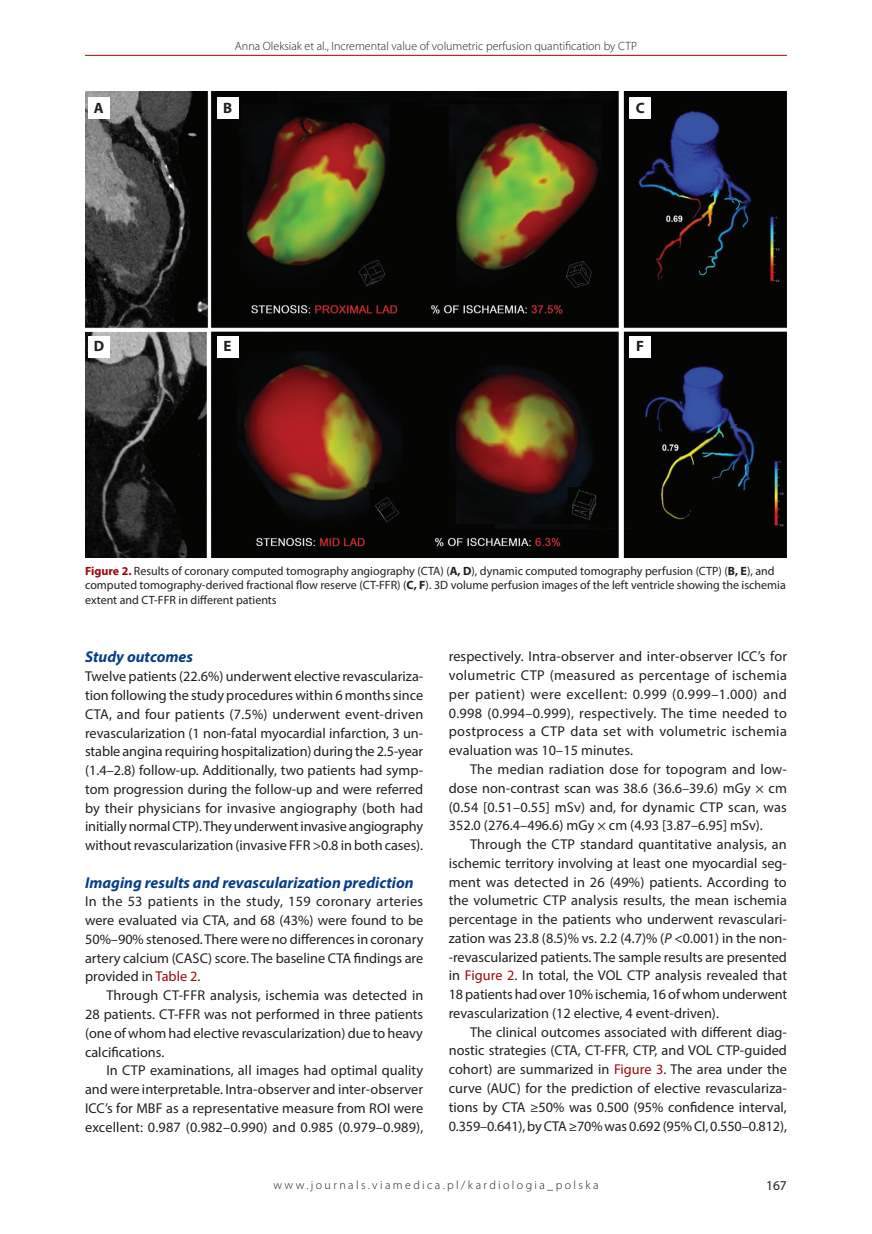
<style>
.page{position:relative;width:872px;height:1234px;background:#fff}
.page>*{position:absolute;margin:0;border:0;box-sizing:border-box;transform-origin:0 0}
.t1{font:italic 700 15.75px "Myriad Pro";color:#083e89}
.t2{font:700 15px "Myriad Pro";color:#231f20}
.t3{font:14.25px/18.8px "Myriad Pro";color:#231f20;text-align:justify}
.t4{font:13.5px "Myriad Pro";color:#231f20}
.t5{font:12px/14.4px "Myriad Pro";color:#231f20}
.t6{font:300 12px "Myriad Pro";color:#231f20}
.t7{font:300 12px "Myriad Pro";letter-spacing:.2em;color:#231f20}
.s1{font-weight:700;color:#9d070d}
.s2{font-weight:700}
.s3{color:#9d070d}
.s4{font-style:italic}
</style>
<div class="page">
<hr style="left:85px;top:55px;width:702px;height:1px;background:#9d070d">
<img style="left:85px;top:91px;width:702px;height:466px">
<div style="left:88px;top:97px;width:21px;height:22px;background:#fff"></div>
<div style="left:217px;top:97px;width:21px;height:22px;background:#fff"></div>
<div style="left:629px;top:97px;width:22px;height:22px;background:#fff"></div>
<div style="left:629px;top:336px;width:22px;height:21px;background:#fff"></div>
<div style="left:217px;top:336px;width:21px;height:21px;background:#fff"></div>
<div style="left:88px;top:336px;width:21px;height:21px;background:#fff"></div>
<p class="t6" style="left:235px;top:40px;width:403px">Anna Oleksiak et al., Incremental value of volumetric perfusion quantification by CTP</p>
<p class="t2" style="left:94px;top:98px;width:11px">A</p>
<p class="t2" style="left:223px;top:98px;width:11px">B</p>
<p class="t2" style="left:635px;top:98px;width:10px">C</p>
<p class="t2" style="left:94px;top:336px;width:10px">D</p>
<p class="t2" style="left:223px;top:336px;width:10px">E</p>
<p class="t2" style="left:636px;top:336px;width:9px">F</p>
<p class="t5" style="left:85px;top:563px;width:702px"><span class="s1">Figure 2.</span> Results of coronary computed tomography angiography (CTA) (<span class="s2">A, D</span>), dynamic computed tomography perfusion (CTP) (<span class="s2">B, E</span>), and computed tomography-derived fractional flow reserve (CT-FFR) (<span class="s2">C, F</span>). 3D volume perfusion images of the left ventricle showing the ischemia extent and CT-FFR in different patients</p>
<p class="t1" style="left:85px;top:646px;width:109px">Study outcomes</p>
<p class="t3" style="left:85px;top:666px;width:340px">Twelve patients (22.6%) underwent elective revasculariza&shy;tion following the study procedures within 6 months since CTA, and four patients (7.5%) underwent event-driven revascularization (1 non-fatal myocardial infarction, 3 un&shy;stable angina requiring hospitalization) during the 2.5-year (1.4–2.8) follow-up. Additionally, two patients had symp&shy;tom progression during the follow-up and were referred by their physicians for invasive angiography (both had initially normal CTP). They underwent invasive angiography without revascularization (invasive FFR &gt;0.8 in both cases).</p>
<p class="t1" style="left:85px;top:871px;width:330px">Imaging results and revascularization prediction</p>
<p class="t3" style="left:85px;top:891px;width:340px">In the 53 patients in the study, 159 coronary arteries were evaluated via CTA, and 68 (43%) were found to be 50%–90% stenosed. There were no differences in coronary artery calcium (CASC) score. The baseline CTA findings are provided in <span class="s3">Table 2</span>.</p>
<p class="t3" style="left:85px;top:985px;width:340px;text-indent:21px">Through CT-FFR analysis, ischemia was detected in 28 patients. CT-FFR was not performed in three patients (one of whom had elective revascularization) due to heavy calcifications.</p>
<p class="t3" style="left:85px;top:1060px;width:340px;text-indent:21px">In CTP examinations, all images had optimal quality and were interpretable. Intra-observer and inter-observer ICC’s for MBF as a representative measure from ROI were excellent: 0.987 (0.982–0.990) and 0.985 (0.979–0.989),</p>
<p class="t3" style="left:449px;top:647px;width:340px">respectively. Intra-observer and inter-observer ICC’s for volumetric CTP (measured as percentage of ischemia per patient) were excellent: 0.999 (0.999–1.000) and 0.998 (0.994–0.999), respectively. The time needed to postprocess a CTP data set with volumetric ischemia evaluation was 10–15 minutes.</p>
<p class="t3" style="left:449px;top:759px;width:340px;text-indent:21px">The median radiation dose for topogram and low&shy;dose non-contrast scan was 38.6 (36.6–39.6) mGy × cm (0.54 [0.51–0.55] mSv) and, for dynamic CTP scan, was 352.0 (276.4–496.6) mGy × cm (4.93 [3.87–6.95] mSv).</p>
<p class="t3" style="left:449px;top:834px;width:340px;text-indent:21px">Through the CTP standard quantitative analysis, an ischemic territory involving at least one myocardial seg&shy;ment was detected in 26 (49%) patients. According to the volumetric CTP analysis results, the mean ischemia percentage in the patients who underwent revasculari&shy;zation was 23.8 (8.5)% vs. 2.2 (4.7)% (<span class="s4">P</span> &lt;0.001) in the non--revascularized patients. The sample results are presented in <span class="s3">Figure 2</span>. In total, the VOL CTP analysis revealed that 18 patients had over 10% ischemia, 16 of whom underwent revascularization (12 elective, 4 event-driven).</p>
<p class="t3" style="left:449px;top:1022px;width:340px;text-indent:21px">The clinical outcomes associated with different diag&shy;nostic strategies (CTA, CT-FFR, CTP, and VOL CTP-guided cohort) are summarized in <span class="s3">Figure 3</span>. The area under the curve (AUC) for the prediction of elective revasculariza&shy;tions by CTA ≥50% was 0.500 (95% confidence interval, 0.359–0.641), by CTA ≥70% was 0.692 (95% CI, 0.550–0.812),</p>
<p class="t7" style="left:273px;top:1177px;width:327px">www.journals.viamedica.pl/kardiologia_polska</p>
<p class="t4" style="left:766px;top:1176px;width:22px">167</p>
</div>
